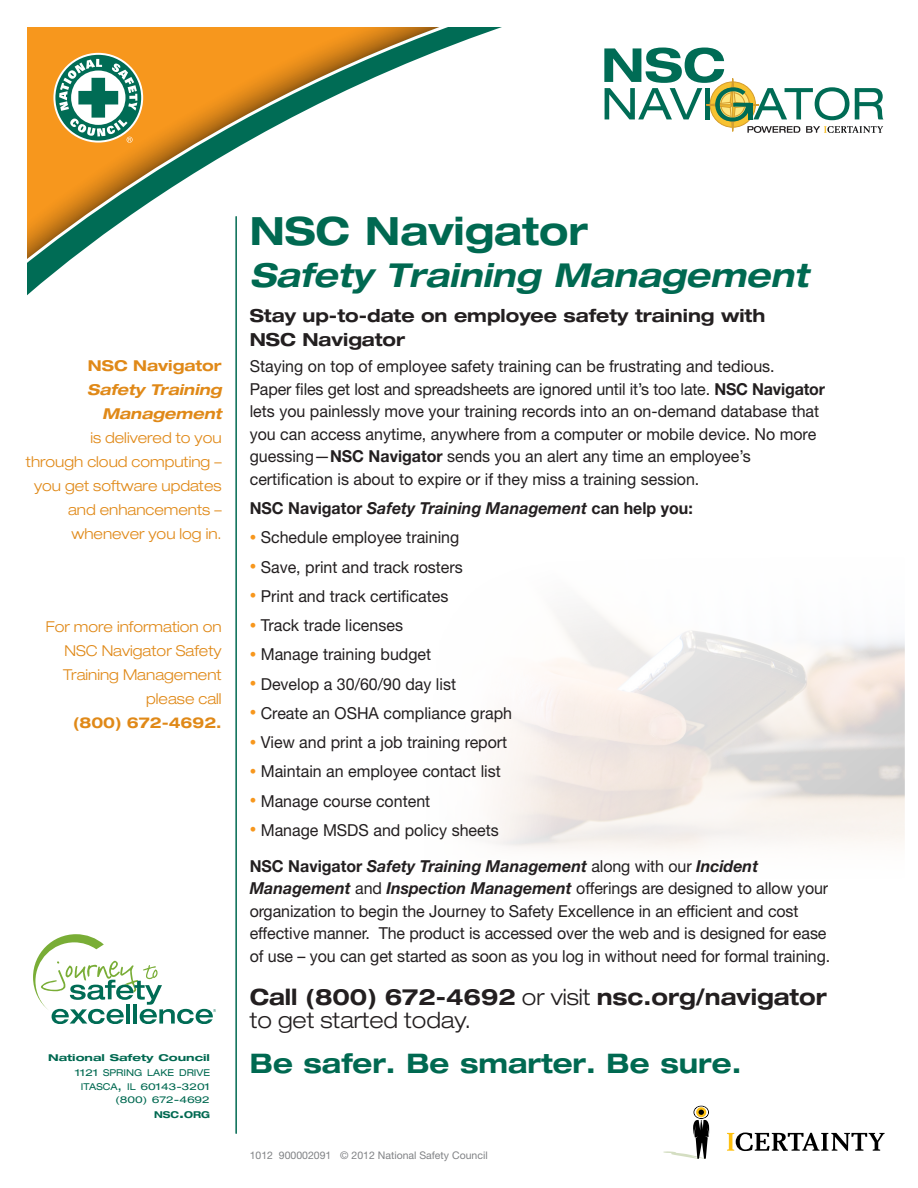
<style>
.page{position:relative;width:918px;height:1188px;background:#fff}
.page>*{position:absolute;margin:0;border:0;box-sizing:border-box;transform-origin:0 0}
.SS_Ahead{font:700 expanded 39px "Helvetica Neue LT Std";color:#006951}
.SS_Ahead-2{font:italic 700 expanded 33px "Helvetica Neue LT Std";color:#006951}
.SS_Ahead-3{font:700 expanded 27px "Helvetica Neue LT Std";color:#006951}
.Body_1_2011{font:700 expanded 22.5px/22.5px "Helvetica Neue LT Std";color:#231f20;scale:.95 1}
.Head_3_2011{font:700 expanded 18px/24px "Helvetica Neue LT Std";color:#231f20}
.Body_1_2011-2{font:16.5px/22.5px "Helvetica Neue LT Std";color:#231f20}
.Body_1_2011-3{font:italic 700 16.5px "Helvetica Neue LT Std";color:#231f20}
.Body_1_2011-4{font:300 expanded 15px/24px "Helvetica Neue LT Std";color:#e08918;text-align:right}
.t1{font:10.5px "Helvetica Neue LT Std";color:#808285}
.t2{font:expanded 9.45px "Helvetica Neue LT Std";color:#006951;scale:1.21 1}
.t3{font:700 expanded 9.45px "Helvetica Neue LT Std";color:#006951;scale:1.21 1}
.t4{font:expanded 9.45px "Helvetica Neue LT Std";color:#006951}
.t5{font:700 expanded 9.45px "Helvetica Neue LT Std";color:#006951}
.s1{font-weight:700}
.s2{font-weight:700;font-style:italic}
.s3{font-size:13.5px}
.s4{font-style:normal}
.s5{font-size:13.5px;color:#f7971d}
.s6{font-weight:300}
</style>
<div class="page">
<hr style="left:235px;top:217px;width:2px;height:916px;background:#006951">
<svg style="left:702px;top:48px;width:182px;height:85px"></svg>
<hr style="left:749px;top:103px;width:4px;height:16px;background:#006c55">
<svg style="left:33px;top:934px;width:183px;height:90px"></svg>
<svg style="left:235px;top:47px;width:467px;height:298px"></svg>
<svg style="left:27px;top:27px;width:609px;height:284px"></svg>
<svg style="left:53px;top:53px;width:90px;height:90px"></svg>
<svg style="left:55px;top:55px;width:86px;height:86px"></svg>
<svg style="left:59px;top:59px;width:78px;height:84px"></svg>
<svg style="left:727px;top:1133px;width:158px;height:18px"></svg>
<svg style="left:663px;top:1106px;width:46px;height:53px"></svg>
<p class="Body_1_2011-4" style="left:26px;top:354px;width:197px"><span class="s1">NSC Navigator<br></span><span class="s2">Safety Training<br>Management<br></span>is delivered to you<br>through cloud computing – you get software updates and enhancements – whenever you log in.</p>
<p class="Body_1_2011-4" style="left:46px;top:614px;width:177px">For more information on<br>NSC Navigator Safety<br>Training Management please call<br><span class="s1">(800) 672-4692.</span></p>
<p class="t3" style="left:48px;top:1052px;width:135px">National Safety Council</p>
<p class="t2" style="left:75px;top:1067px;width:113px">1121 SPRING LAKE DRIVE</p>
<p class="t4" style="left:81px;top:1081px;width:131px">ITASCA<span class="s3">,</span> IL 60143-3201</p>
<p class="t2" style="left:115px;top:1094px;width:80px">(800) 672-4692</p>
<p class="t5" style="left:154px;top:1109px;width:57px">NSC<span class="s3">.</span>ORG</p>
<p class="SS_Ahead" style="left:250px;top:206px;width:340px">NSC Navigator</p>
<p class="SS_Ahead-2" style="left:250px;top:254px;width:560px">Safety Training Management</p>
<p class="Head_3_2011" style="left:250px;top:303px;width:517px">Stay up-to-date on employee safety training with<br>NSC Navigator</p>
<p class="Body_1_2011-2" style="left:250px;top:355px;width:577px">Staying on top of employee safety training can be frustrating and tedious.<br>Paper files get lost and spreadsheets are ignored until it’s too late. <span class="s1">NSC Navigator </span>lets you painlessly move your training records into an on-demand database that you can access anytime, anywhere from a computer or mobile device. No more guessing—<span class="s1">NSC Navigator</span> sends you an alert any time an employee’s certification is about to expire or if they miss a training session.</p>
<p class="Body_1_2011-3" style="left:250px;top:498px;width:445px"><span class="s4">NSC Navigator</span> Safety Training Management <span class="s4">can help you:</span></p>
<p class="Body_1_2011-2" style="left:250px;top:526px;width:211px"><span class="s5">•</span> Schedule employee training</p>
<p class="Body_1_2011-2" style="left:250px;top:555px;width:215px"><span class="s5">•</span> Save, print and track rosters</p>
<p class="Body_1_2011-2" style="left:250px;top:585px;width:200px"><span class="s5">•</span> Print and track certificates</p>
<p class="Body_1_2011-2" style="left:250px;top:614px;width:155px"><span class="s5">•</span> Track trade licenses</p>
<p class="Body_1_2011-2" style="left:250px;top:643px;width:183px"><span class="s5">•</span> Manage training budget</p>
<p class="Body_1_2011-2" style="left:250px;top:672px;width:208px"><span class="s5">•</span> Develop a 30/60/90 day list</p>
<p class="Body_1_2011-2" style="left:250px;top:702px;width:264px"><span class="s5">•</span> Create an OSHA compliance graph</p>
<p class="Body_1_2011-2" style="left:250px;top:731px;width:259px"><span class="s5">•</span> View and print a job training report</p>
<p class="Body_1_2011-2" style="left:250px;top:760px;width:253px"><span class="s5">•</span> Maintain an employee contact list</p>
<p class="Body_1_2011-2" style="left:250px;top:789px;width:182px"><span class="s5">•</span> Manage course content</p>
<p class="Body_1_2011-2" style="left:250px;top:819px;width:251px"><span class="s5">•</span> Manage MSDS and policy sheets</p>
<p class="Body_1_2011-2" style="left:250px;top:855px;width:582px"><span class="s1">NSC Navigator</span> <span class="s2">Safety Training Management</span> along with our <span class="s2">Incident Management</span> and <span class="s2">Inspection Management</span> offerings are designed to allow your organization to begin the Journey to Safety Excellence in an efficient and cost effective manner. The product is accessed over the web and is designed for ease of use – you can get started as soon as you log in without need for formal training.</p>
<p class="Body_1_2011" style="left:250px;top:985px;width:609px">Call (800) 672-4692 <span class="s6">or visit</span> nsc.org/navigator <span class="s6">to get started today.</span></p>
<p class="SS_Ahead-3" style="left:250px;top:1046px;width:493px">Be safer. Be smarter. Be sure.</p>
<p class="t1" style="left:250px;top:1149px;width:239px">1012 900002091 © 2012 National Safety Council</p>
</div>
